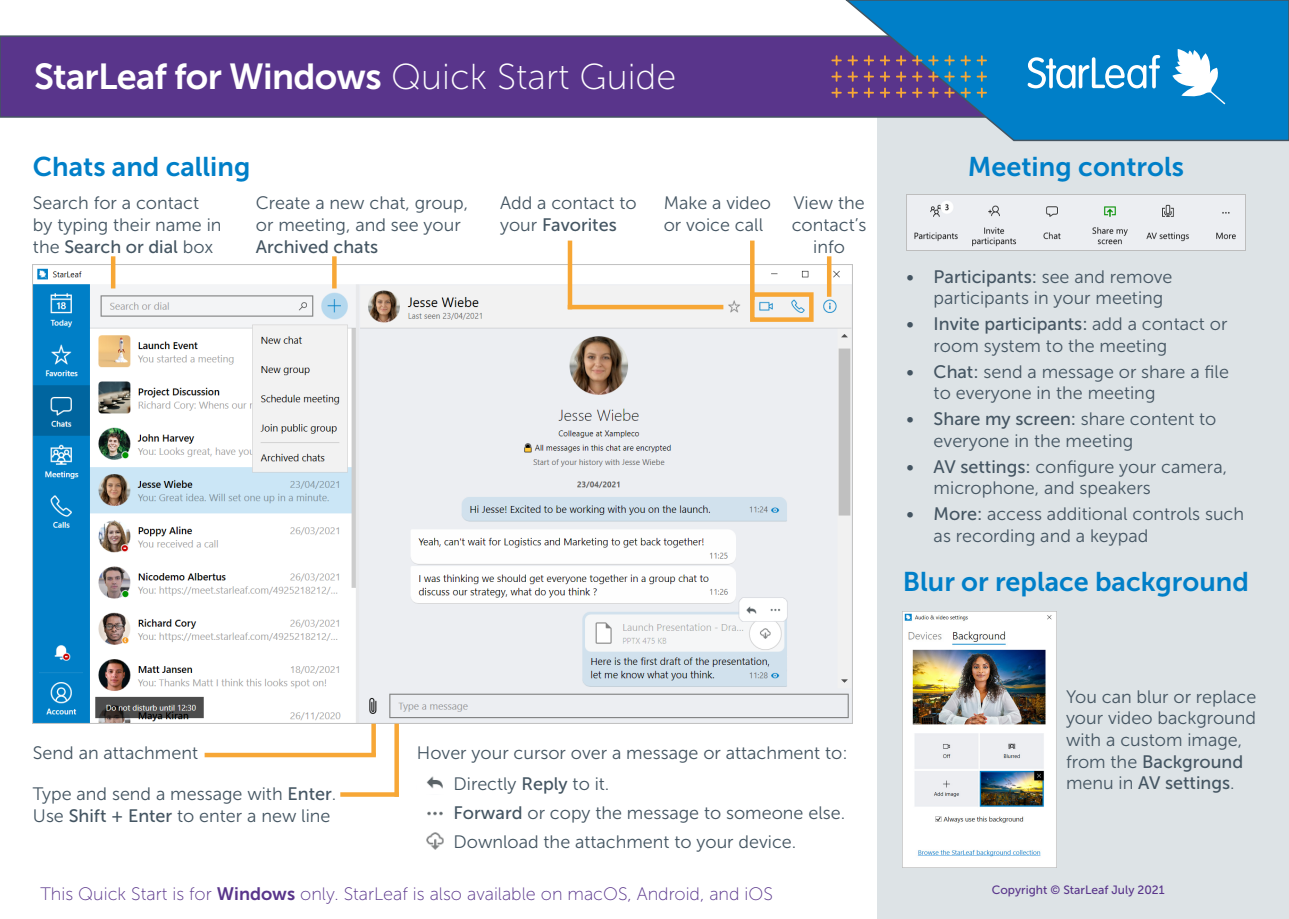
<style>
.page{position:relative;width:1289px;height:919px;background:#fff}
.page>*{position:absolute;margin:0;border:0;box-sizing:border-box;transform-origin:0 0}
.t1{font:36px "Museo Sans 700";letter-spacing:-.02em;color:#fff}
.t2{font:27px "Museo Sans 700";color:#007fc8}
.t3{font:18px/21.6px "Museo Sans 300";color:#445562}
.t4{font:18px "Museo Sans 100";color:#59358b}
.COPYRIGHT{font:12px "Museo Sans 500";color:#59358b}
.s1{font-family:"Museo Sans 100"}
.s2{font-family:"Museo Sans 500"}
.s3{font-family:"Museo Sans 700"}
</style>
<div class="page">
<img style="left:33px;top:264px;width:819px;height:459px">
<div style="left:877px;top:99px;width:411px;height:819px;background:#dde3e6"></div>
<hr style="left:567px;top:305px;width:156px;height:4px;background:#f7a736">
<svg style="left:340px;top:792px;width:54px;height:4px"></svg>
<div style="left:205px;top:752px;width:171px;height:5px;background:#f7a736"></div>
<div style="left:394px;top:723px;width:5px;height:73px;background:#f7a736"></div>
<div style="left:371px;top:723px;width:5px;height:32px;background:#f7a736"></div>
<hr style="left:111px;top:256px;width:4px;height:32px;background:#f7a736">
<svg style="left:332px;top:256px;width:4px;height:32px"></svg>
<hr style="left:750px;top:240px;width:4px;height:60px;background:#f7a736">
<hr style="left:827px;top:256px;width:4px;height:41px;background:#f7a736">
<div style="left:567px;top:240px;width:5px;height:69px;background:#f7a736"></div>
<div style="left:750px;top:292px;width:63px;height:30px;border:4px solid #f7a736"></div>
<img style="left:906px;top:195px;width:339px;height:55px">
<img style="left:903px;top:612px;width:153px;height:255px">
<img style="left:426px;top:776px;width:17px;height:13px">
<img style="left:427px;top:811px;width:16px;height:5px">
<img style="left:426px;top:832px;width:18px;height:18px">
<div style="left:0;top:35px;width:1087px;height:83px;background:#59358b;border:2px solid #445562"></div>
<svg style="left:842px;top:0;width:446px;height:142px"></svg>
<svg style="left:1027px;top:55px;width:133px;height:33px;background:#51a7d9"></svg>
<svg style="left:1172px;top:49px;width:53px;height:55px"></svg>
<svg style="left:831px;top:55px;width:10px;height:27px"></svg>
<svg style="left:847px;top:55px;width:10px;height:27px"></svg>
<svg style="left:863px;top:55px;width:27px;height:27px"></svg>
<svg style="left:896px;top:55px;width:10px;height:27px"></svg>
<svg style="left:912px;top:55px;width:10px;height:27px"></svg>
<svg style="left:928px;top:55px;width:10px;height:27px"></svg>
<svg style="left:944px;top:55px;width:10px;height:27px"></svg>
<svg style="left:960px;top:55px;width:10px;height:27px"></svg>
<svg style="left:976px;top:55px;width:10px;height:27px"></svg>
<svg style="left:831px;top:88px;width:10px;height:10px"></svg>
<svg style="left:847px;top:88px;width:10px;height:10px"></svg>
<svg style="left:863px;top:88px;width:27px;height:10px"></svg>
<svg style="left:896px;top:88px;width:10px;height:10px"></svg>
<svg style="left:912px;top:88px;width:10px;height:10px"></svg>
<svg style="left:928px;top:88px;width:10px;height:10px"></svg>
<svg style="left:944px;top:88px;width:10px;height:10px"></svg>
<svg style="left:960px;top:88px;width:10px;height:10px"></svg>
<svg style="left:976px;top:88px;width:10px;height:10px"></svg>
<h1 class="t1" style="left:34px;top:57px;width:643px">StarLeaf for Windows <span class="s1">Quick Start Guide</span></h1>
<p class="t2" style="left:33px;top:152px;width:219px">Chats and calling</p>
<p class="t2" style="left:967px;top:152px;width:218px">Meeting controls</p>
<p class="t3" style="left:33px;top:192px;width:190px">Search for a contact by typing their name in the <span class="s2">Search or dial</span> box</p>
<p class="t3" style="left:256px;top:192px;width:214px">Create a new chat, group, or meeting, and see your<br><span class="s2">Archived chats</span></p>
<p class="t3" style="left:500px;top:192px;width:138px">Add a contact to your <span class="s2">Favorites</span></p>
<p class="t3" style="left:663px;top:192px;width:109px">Make a video or voice call</p>
<p class="t3" style="left:791px;top:192px;width:76px;text-align:center">View the contact’s info</p>
<p class="t3" style="left:33px;top:742px;width:167px">Send an attachment</p>
<p class="t3" style="left:417px;top:742px;width:432px">Hover your cursor over a message or attachment to:</p>
<p class="t3" style="left:453px;top:773px;width:157px">Directly <span class="s2">Reply</span> to it.</p>
<p class="t3" style="left:33px;top:783px;width:305px">Type and send a message with <span class="s2">Enter</span>.<br>Use <span class="s2">Shift + Enter</span> to enter a new line</p>
<p class="t3" style="left:453px;top:802px;width:393px"><span class="s2">Forward</span> or copy the message to someone else.</p>
<p class="t3" style="left:453px;top:830px;width:344px">Download the attachment to your device.</p>
<p class="t3" style="left:933px;top:266px;width:240px;text-indent:-27px"><span class="s2">• Participants:</span> see and remove participants in your meeting</p>
<p class="t3" style="left:933px;top:313px;width:295px;text-indent:-27px"><span class="s2">• Invite participants:</span> add a contact or room system to the meeting</p>
<p class="t3" style="left:933px;top:361px;width:297px;text-indent:-27px"><span class="s2">• Chat:</span> send a message or share a file to everyone in the meeting</p>
<p class="t3" style="left:933px;top:408px;width:284px;text-indent:-27px"><span class="s2">• Share my screen:</span> share content to everyone in the meeting</p>
<p class="t3" style="left:933px;top:456px;width:295px;text-indent:-27px"><span class="s2">• AV settings:</span> configure your camera, microphone, and speakers</p>
<p class="t3" style="left:933px;top:503px;width:312px;text-indent:-27px"><span class="s2">• More:</span> access additional controls such as recording and a keypad</p>
<p class="t2" style="left:903px;top:566px;width:347px">Blur or replace background</p>
<p class="t3" style="left:1065px;top:686px;width:192px">You can blur or replace your video background with a custom image, from the <span class="s2">Background </span>menu in <span class="s2">AV settings</span>.</p>
<p class="t4" style="left:40px;top:883px;width:734px">This Quick Start is for <span class="s3">Windows</span> only. StarLeaf is also available on macOS, Android, and iOS</p>
<p class="COPYRIGHT" style="left:991px;top:883px;width:174px">Copyright © StarLeaf July 2021</p>
</div>
